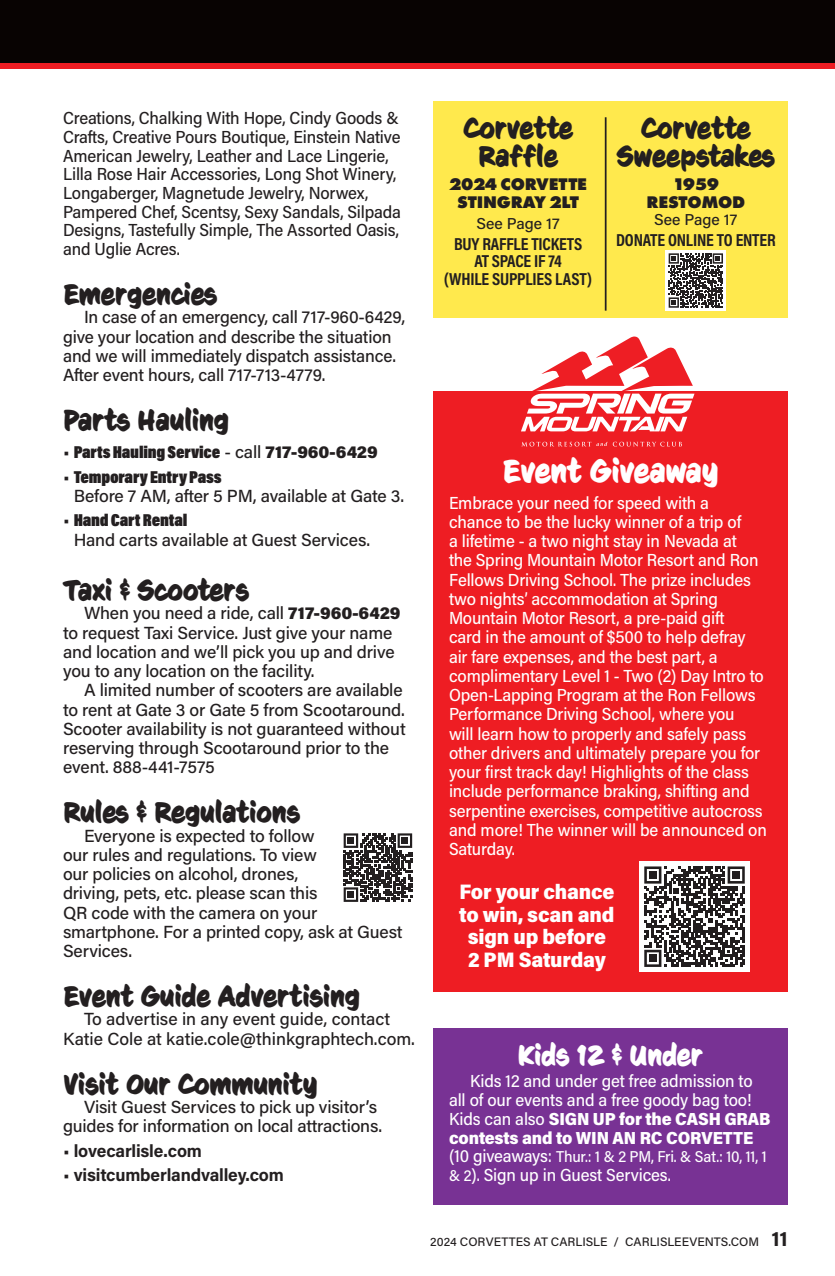
<style>
.page{position:relative;width:835px;height:1276px;background:#fff}
.page>*{position:absolute;margin:0;border:0;box-sizing:border-box;transform-origin:0 0}
.Heading-Retro{font:700 31.5px "CC Sign Language";letter-spacing:-.01em;color:#fff}
.Body{font:700 28px "CC Sign Language";letter-spacing:-.01em;color:#231f20}
.Heading-Retro-2{font:700 28px/28px "CC Sign Language";letter-spacing:-.01em;color:#231f20;text-align:center}
.Heading-Retro-3{font:700 28px "CC Sign Language";letter-spacing:-.01em;color:#fff}
.Body_-_Event_Highlights{font:900 21px/22.8px "Acumin Pro Semi Cond";letter-spacing:-.01em;color:#fff;text-align:center}
.Body-2{font:500 17.5px/19.2px "Acumin Pro";letter-spacing:-.01em;color:#231f20}
.Heading-Retro-4{font:500 17.5px/19.2px "Acumin Pro Semi Cond";letter-spacing:-.01em;color:#fff}
.Body_-_Event_Highlights-2{font:500 17.5px/18.7px "Acumin Pro Semi Cond";letter-spacing:-.01em;color:#231f20}
.Body_-_Event_Highlights-3{font:500 17.5px/18.7px "Acumin Pro Semi Cond";letter-spacing:-.01em;color:#fff}
.t1{font:700 17.5px/17.5px "Acumin Pro Cond";letter-spacing:-.01em;color:#231f20;text-align:center}
.Body-3{font:700 17.5px "Acumin Pro";letter-spacing:-.01em;color:#231f20}
.Body-4{font:900 17.5px "Acumin Pro Cond";letter-spacing:-.01em;color:#231f20}
.t2{font:800 17.5px/17.5px "Futura PT";letter-spacing:-.015em;color:#231f20;text-align:center}
.Body_-_Event_Highlights-4{font:500 15.75px "Acumin Pro Semi Cond";letter-spacing:-.01em;color:#fff}
.t3{font:500 15.75px "Acumin Pro";color:#231f20}
.t4{font:500 12.25px "Acumin Pro";color:#231f20}
.s1{font-family:"Acumin Pro";font-weight:500}
.s2{font-family:"Acumin Pro"}
.s3{font-family:"Acumin Pro Cond";font-weight:900}
.s4{font-weight:900}
.s5{font-weight:500}
.s6{font-size:17.5px}
.s7{font-size:15.75px}
.s8{font-weight:700;font-size:21px}
</style>
<div class="page">
<div style="left:0;top:0;width:835px;height:63px;background:#080302"></div>
<div style="left:0;top:63px;width:835px;height:5px;background:#ee1d23"></div>
<svg style="left:344px;top:833px;width:68px;height:69px"></svg>
<div style="left:348px;top:837px;width:6px;height:7px;background:#231f20"></div>
<div style="left:402px;top:837px;width:6px;height:7px;background:#231f20"></div>
<div style="left:348px;top:891px;width:6px;height:7px;background:#231f20"></div>
<div style="left:433px;top:392px;width:355px;height:600px;background:#ee1d23"></div>
<div style="left:639px;top:861px;width:110px;height:111px;background:#fff"></div>
<svg style="left:644px;top:866px;width:101px;height:101px"></svg>
<div style="left:649px;top:871px;width:7px;height:8px;background:#211d1e"></div>
<div style="left:732px;top:871px;width:8px;height:8px;background:#211d1e"></div>
<div style="left:649px;top:954px;width:7px;height:8px;background:#211d1e"></div>
<svg style="left:520px;top:336px;width:174px;height:110px"></svg>
<div style="left:433px;top:102px;width:355px;height:216px;background:#ffe94d"></div>
<hr style="left:605px;top:117px;width:1px;height:194px;background:#231f20">
<div style="left:666px;top:250px;width:60px;height:61px;background:#fff"></div>
<svg style="left:668px;top:253px;width:55px;height:55px"></svg>
<div style="left:433px;top:1029px;width:355px;height:176px;background:#783294"></div>
<p class="Body_-_Event_Highlights-2" style="left:63px;top:108px;width:340px">Creations, Chalking With Hope, Cindy Goods &amp; Crafts, Creative Pours Boutique, Einstein Native American Jewelry, Leather and Lace Lingerie, Lilla Rose Hair Accessories, Long Shot Winery, Longaberger, Magnetude Jewelry, Norwex, Pampered Chef, Scentsy, Sexy Sandals, Silpada Designs, Tastefully Simple, The Assorted Oasis, and Uglie Acres.</p>
<p class="Body" style="left:63px;top:278px;width:156px">Emergencies</p>
<p class="Body-2" style="left:63px;top:307px;width:344px;text-indent:21px">In case of an emergency, call 717-960-6429, give your location and describe the situation and we will immediately dispatch assistance.<br>After event hours, call 717-713-4779.</p>
<p class="Body" style="left:63px;top:404px;width:167px">Parts Hauling</p>
<p class="Body-4" style="left:63px;top:441px;width:316px"><span class="s1">•</span> Parts Hauling Service <span class="s1">- call</span> <span class="s2">717-960-6429</span></p>
<p class="Body-2" style="left:74px;top:466px;width:332px;text-indent:-11px">• <span class="s3">Temporary Entry Pass<br></span>Before 7 AM, after 5 PM, available at Gate 3.</p>
<p class="Body-2" style="left:74px;top:510px;width:298px;text-indent:-11px">• <span class="s3">Hand Cart Rental<br></span>Hand carts available at Guest Services.</p>
<p class="Body" style="left:63px;top:574px;width:188px">Taxi &amp; Scooters</p>
<p class="Body-2" style="left:63px;top:603px;width:339px;text-indent:21px">When you need a ride, call <span class="s4">717-960-6429 </span>to request Taxi Service. Just give your name and location and we’ll pick you up and drive you to any location on the facility.</p>
<p class="Body-2" style="left:63px;top:680px;width:344px;text-indent:21px">A limited number of scooters are available to rent at Gate 3 or Gate 5 from Scootaround.<br>Scooter availability is not guaranteed without reserving through Scootaround prior to the event. 888-441-7575</p>
<p class="Body" style="left:63px;top:796px;width:239px">Rules &amp; Regulations</p>
<p class="Body-2" style="left:63px;top:825px;width:341px;text-indent:21px">Everyone is expected to follow<br>our rules and regulations. To view<br>our policies on alcohol, drones,<br>driving, pets, etc. please scan this<br>QR code with the camera on your smartphone. For a printed copy, ask at Guest<br>Services.</p>
<p class="Body" style="left:63px;top:980px;width:298px">Event Guide Advertising</p>
<p class="Body-2" style="left:63px;top:1009px;width:353px;text-align:center">To advertise in any event guide, contact<br>Katie Cole at katie.cole@thinkgraphtech.com.</p>
<p class="Body" style="left:63px;top:1067px;width:256px">Visit Our Community</p>
<p class="Body-2" style="left:63px;top:1096px;width:321px;text-align:right">Visit Guest Services to pick up visitor’s guides for information on local attractions.</p>
<p class="Body-3" style="left:63px;top:1138px;width:140px"><span class="s5">•</span> lovecarlisle.com</p>
<p class="Body-3" style="left:63px;top:1162px;width:222px"><span class="s5">•</span> visitcumberlandvalley.com</p>
<p class="Heading-Retro-2" style="left:463px;top:114px;width:111px">Corvette<br>Raffle</p>
<p class="t2" style="left:449px;top:175px;width:139px">2024 CORVETTE<br>STINGRAY 2LT</p>
<p class="t3" style="left:476px;top:212px;width:85px">See Page 17</p>
<p class="t1" style="left:444px;top:235px;width:150px">BUY RAFFLE TICKETS<br>AT SPACE IF 74<br>(WHILE SUPPLIES LAST)</p>
<p class="Heading-Retro-2" style="left:616px;top:114px;width:160px">Corvette<br>Sweepstakes</p>
<p class="t2" style="left:646px;top:175px;width:100px">1959<br>RESTOMOD</p>
<p class="t3" style="left:654px;top:209px;width:85px">See Page 17</p>
<p class="t1" style="left:616px;top:231px;width:161px">DONATE ONLINE TO ENTER</p>
<p class="Heading-Retro" style="left:502px;top:453px;width:218px">Event Giveaway</p>
<p class="Heading-Retro-4" style="left:449px;top:492px;width:319px">Embrace your need for speed with a<br>chance to be the lucky winner of a trip of<br>a lifetime - a two night stay in Nevada at<br>the Spring Mountain Motor Resort and Ron Fellows Driving School. The prize includes two nights’ accommodation at Spring Mountain Motor Resort, a pre-paid gift<br>card in the amount of $500 to help defray air fare expenses, and the best part, a complimentary Level 1 - Two (2) Day Intro to Open-Lapping Program at the Ron Fellows Performance Driving School, where you<br>will learn how to properly and safely pass other drivers and ultimately prepare you for your first track day! Highlights of the class include performance braking, shifting and serpentine exercises, competitive autocross and more! The winner will be announced on Saturday.</p>
<p class="Body_-_Event_Highlights" style="left:459px;top:879px;width:157px">For your chance to win, scan and sign up before<br>2 PM Saturday</p>
<p class="Heading-Retro-3" style="left:518px;top:1039px;width:187px">Kids 12 &amp; Under</p>
<p class="Body_-_Event_Highlights-3" style="left:449px;top:1071px;width:323px;text-indent:21px">Kids 12 and under get free admission to all of our events and a free goody bag too!<br>Kids can also <span class="s4">SIGN UP for the CASH GRAB contests and to WIN AN RC CORVETTE</span></p>
<p class="Body_-_Event_Highlights-4" style="left:449px;top:1146px;width:319px"><span class="s6">(10 giveaways:</span> Thur.: 1 &amp; 2 PM, Fri. &amp; Sat.: 10, 11, 1</p>
<p class="Body_-_Event_Highlights-3" style="left:449px;top:1165px;width:223px"><span class="s7">&amp; 2</span>). Sign up in Guest Services.</p>
<p class="t4" style="left:430px;top:1233px;width:359px">2024 CORVETTES AT CARLISLE / CARLISLEEVENTS.COM <span class="s8">11</span></p>
</div>
